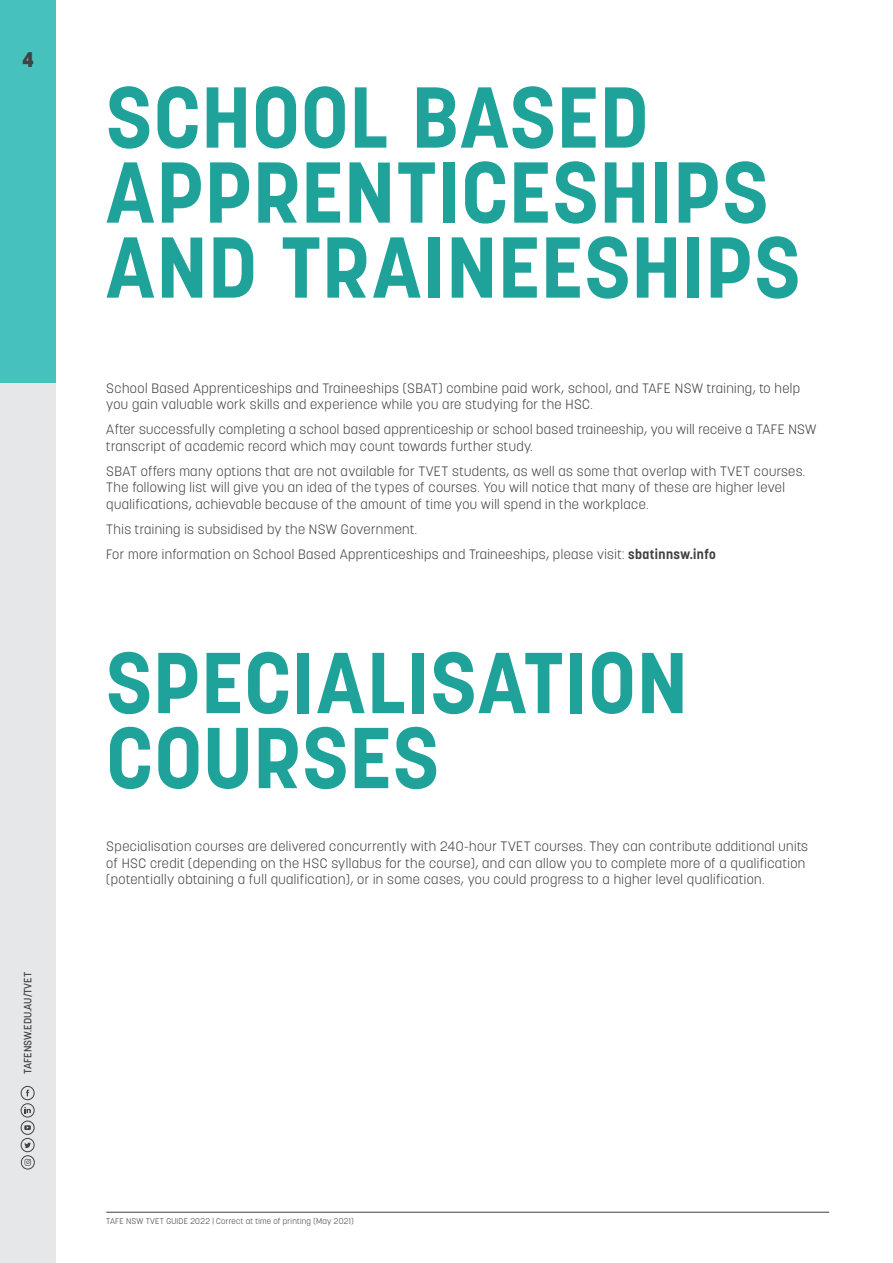
<style>
.page{position:relative;width:893px;height:1263px;background:#fff}
.page>*{position:absolute;margin:0;border:0;box-sizing:border-box;transform-origin:0 0}
.MastHead{font:700 85.5px/75px "Korolev";letter-spacing:.01em;color:#1fa29a}
.t1{font:800 21px "Korolev";color:#414042}
.Body_Copy{font:300 13.5px/16.5px "Korolev";letter-spacing:.03em;color:#414042}
.t2{font:500 10.5px "Korolev";color:#414042}
.t3{font:300 8.25px "Korolev";letter-spacing:.03em;color:#414042}
.s1{font-weight:700}
</style>
<div class="page">
<hr style="left:106px;top:1212px;width:723px;height:1px;background:#414042">
<div style="left:0;top:383px;width:55px;height:880px;background:#e6e7e8"></div>
<div style="left:0;top:0;width:55px;height:383px;background:#46c1be"></div>
<div style="left:21px;top:1155px;width:14px;height:14px;border:1px solid #414042;border-radius:50%"></div>
<svg style="left:25px;top:1159px;width:6px;height:6px"></svg>
<div style="left:21px;top:1138px;width:14px;height:14px;border:1px solid #414042;border-radius:50%"></div>
<svg style="left:24px;top:1142px;width:7px;height:6px"></svg>
<div style="left:21px;top:1121px;width:14px;height:14px;border:1px solid #414042;border-radius:50%"></div>
<svg style="left:24px;top:1125px;width:7px;height:5px"></svg>
<div style="left:21px;top:1103px;width:14px;height:14px;border:1px solid #414042;border-radius:50%"></div>
<svg style="left:24px;top:1107px;width:7px;height:6px"></svg>
<div style="left:21px;top:1086px;width:14px;height:14px;border:1px solid #414042;border-radius:50%"></div>
<svg style="left:26px;top:1090px;width:3px;height:6px"></svg>
<h2 class="t1" style="left:22px;top:47px;width:13px">4</h2>
<p class="t2" style="left:21px;top:1073px;width:103px;rotate:-90deg">TAFENSW.EDU.AU/TVET</p>
<p class="MastHead" style="left:106px;top:80px;width:663px">SCHOOL BASED<br>APPRENTICESHIPS</p>
<p class="MastHead" style="left:106px;top:230px;width:695px">AND TRAINEESHIPS</p>
<p class="Body_Copy" style="left:106px;top:380px;width:695px">School Based Apprenticeships and Traineeships (SBAT) combine paid work, school, and TAFE NSW training, to help you gain valuable work skills and experience while you are studying for the HSC.</p>
<p class="Body_Copy" style="left:106px;top:421px;width:711px">After successfully completing a school based apprenticeship or school based traineeship, you will receive a TAFE NSW transcript of academic record which may count towards further study.</p>
<p class="Body_Copy" style="left:106px;top:463px;width:700px">SBAT offers many options that are not available for TVET students, as well as some that overlap with TVET courses.<br>The following list will give you an idea of the types of courses. You will notice that many of these are higher level qualifications, achievable because of the amount of time you will spend in the workplace.</p>
<p class="Body_Copy" style="left:106px;top:521px;width:312px">This training is subsidised by the NSW Government.</p>
<p class="Body_Copy" style="left:106px;top:546px;width:611px">For more information on School Based Apprenticeships and Traineeships, please visit: <span class="s1">sbatinnsw.info</span></p>
<p class="MastHead" style="left:106px;top:646px;width:583px">SPECIALISATION<br>COURSES</p>
<p class="Body_Copy" style="left:106px;top:838px;width:703px">Specialisation courses are delivered concurrently with 240-hour TVET courses. They can contribute additional units of HSC credit (depending on the HSC syllabus for the course), and can allow you to complete more of a qualification (potentially obtaining a full qualification), or in some cases, you could progress to a higher level qualification.</p>
<p class="t3" style="left:106px;top:1216px;width:249px">TAFE NSW TVET GUIDE 2022 | Correct at time of printing (May 2021)</p>
</div>
